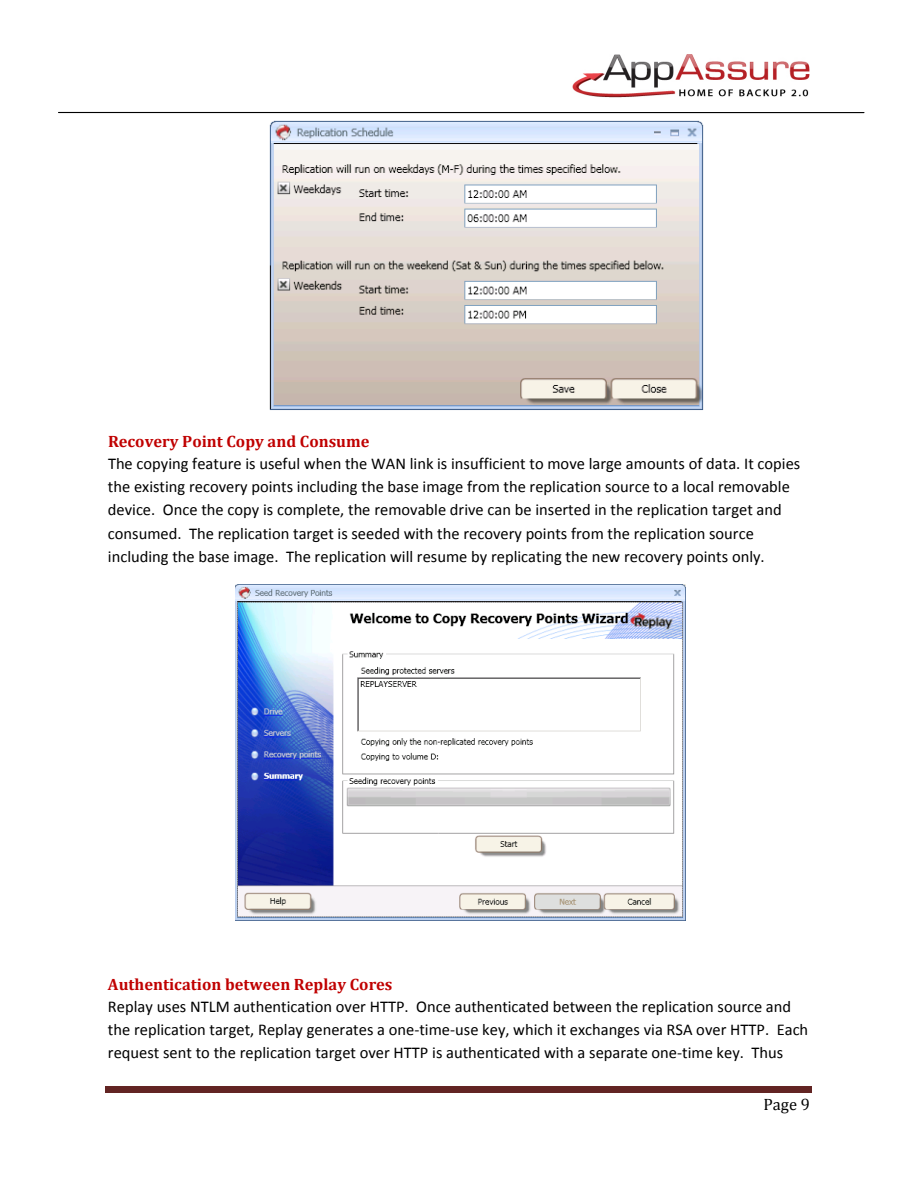
<style>
.page{position:relative;width:918px;height:1188px;background:#fff}
.page>*{position:absolute;margin:0;border:0;box-sizing:border-box;transform-origin:0 0}
.t1{font:16.5px/23.1px "Calibri";color:#000}
.t2{font:700 16.5px "Cambria";color:#c00000}
.t3{font:16.5px "Cambria";color:#000}
</style>
<div class="page">
<div style="left:106px;top:1086px;width:706px;height:5px;background:#622423"></div>
<hr style="left:106px;top:1092px;width:706px;height:1px;background:#622423">
<img style="left:572px;top:54px;width:238px;height:44px">
<hr style="left:58px;top:112px;width:806px;height:1px;background:#000">
<img style="left:269px;top:120px;width:435px;height:290px">
<img style="left:235px;top:584px;width:451px;height:337px">
<p class="t2" style="left:108px;top:431px;width:263px">Recovery Point Copy and Consume</p>
<p class="t1" style="left:108px;top:453px;width:694px">The copying feature is useful when the WAN link is insufficient to move large amounts of data. It copies the existing recovery points including the base image from the replication source to a local removable device. Once the copy is complete, the removable drive can be inserted in the replication target and consumed. The replication target is seeded with the recovery points from the replication source including the base image. The replication will resume by replicating the new recovery points only.</p>
<p class="t2" style="left:108px;top:974px;width:286px">Authentication between Replay Cores</p>
<p class="t1" style="left:108px;top:996px;width:702px">Replay uses NTLM authentication over HTTP. Once authenticated between the replication source and the replication target, Replay generates a one‐time‐use key, which it exchanges via RSA over HTTP. Each request sent to the replication target over HTTP is authenticated with a separate one‐time key. Thus</p>
<p class="t3" style="left:764px;top:1094px;width:48px">Page 9</p>
</div>
